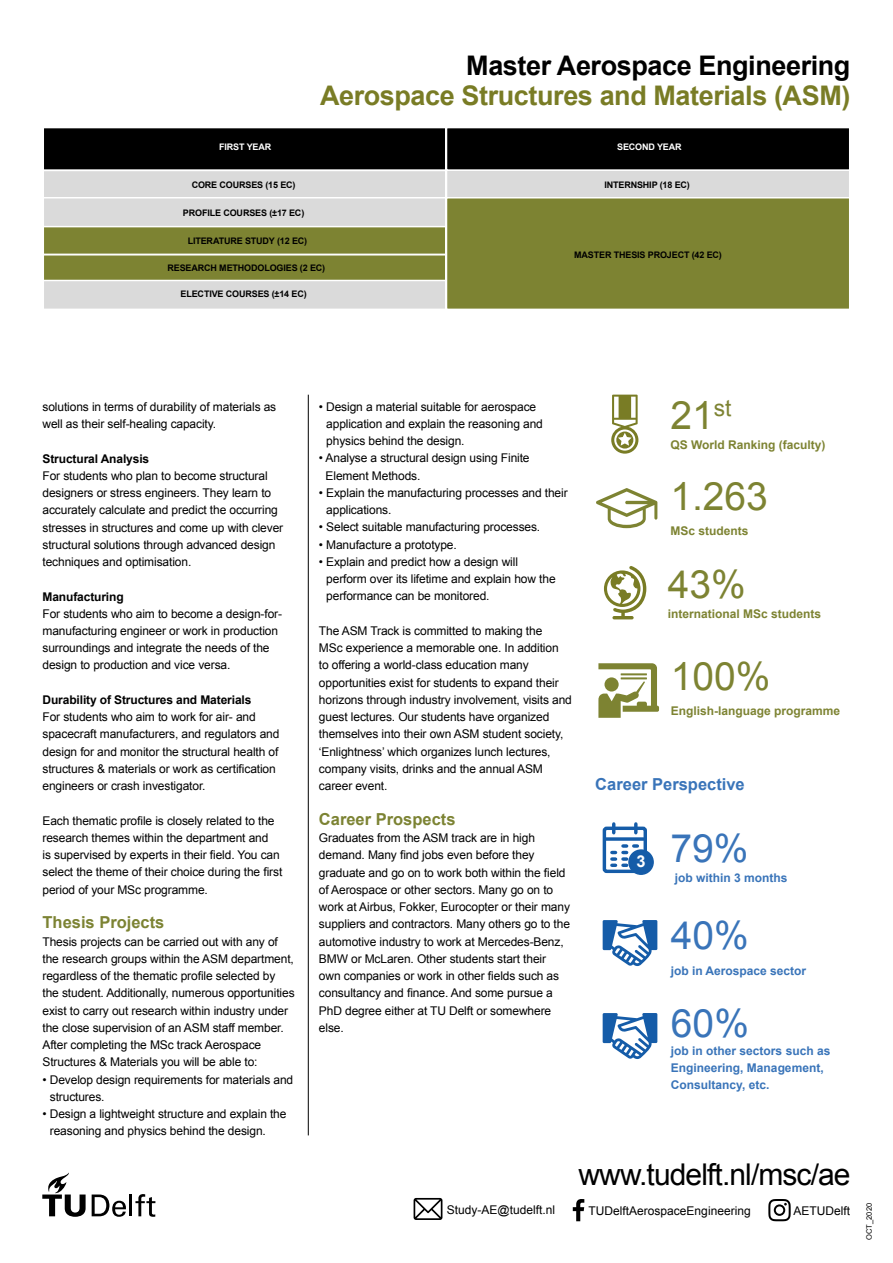
<style>
.page{position:relative;width:893px;height:1263px;background:#fff}
.page>*{position:absolute;margin:0;border:0;box-sizing:border-box;transform-origin:0 0}
.t1{font:39px "Arial";color:#7d8332}
.t2{font:39px "Arial";color:#3974b9}
.t3{font:30px "Arial";letter-spacing:-.03em;color:#000}
.t4{font:700 27px "Arial";letter-spacing:-.015em;color:#797c25}
.t5{font:700 27px "Arial";letter-spacing:-.015em;color:#000}
.t6{font:700 16.5px "Arial";color:#7c8333}
.t7{font:700 16.5px "Arial";color:#3974b9}
.t8{font:700 16.35px "Arial";color:#fff}
.t9{font:12px/17.2px "Arial";letter-spacing:-.01em;color:#000}
.t10{font:700 12px/17.2px "Arial";color:#3974b9}
.t11{font:700 12px "Arial";color:#7d8332}
.t12{font:700 12px "Arial";letter-spacing:-.01em;color:#000}
.t13{font:700 9px "Arial";letter-spacing:-.015em;color:#000}
.t14{font:700 9px "Arial";letter-spacing:-.015em;color:#fff}
.t15{font:7.5px "Arial";color:#000}
</style>
<div class="page">
<hr style="left:129px;top:1194px;width:3px;height:22px;background:#000">
<svg style="left:42px;top:1173px;width:44px;height:44px"></svg>
<svg style="left:135px;top:1194px;width:20px;height:23px"></svg>
<svg style="left:92px;top:1194px;width:34px;height:23px"></svg>
<hr style="left:308px;top:395px;width:1px;height:740px;background:#000">
<div style="left:43px;top:225px;width:403px;height:30px;background:#7d8332"></div>
<div style="left:43px;top:254px;width:403px;height:29px;background:#7d8332;border:2px solid #fff"></div>
<div style="left:43px;top:170px;width:403px;height:29px;background:#dadada"></div>
<div style="left:446px;top:169px;width:404px;height:30px;background:#dadada"></div>
<div style="left:43px;top:197px;width:403px;height:30px;background:#dadada;border:2px solid #fff"></div>
<div style="left:43px;top:280px;width:403px;height:30px;background:#dadada;border:2px solid #fff"></div>
<div style="left:446px;top:197px;width:404px;height:113px;background:#7d8332;border:2px solid #fff"></div>
<div style="left:43px;top:128px;width:403px;height:42px;background:#000"></div>
<div style="left:43px;top:127px;width:403px;height:44px;border:2px solid #fff"></div>
<div style="left:446px;top:128px;width:404px;height:42px;background:#000"></div>
<div style="left:446px;top:127px;width:404px;height:44px;border:2px solid #fff"></div>
<svg style="left:604px;top:566px;width:42px;height:53px"></svg>
<svg style="left:611px;top:395px;width:27px;height:59px"></svg>
<svg style="left:596px;top:488px;width:61px;height:40px"></svg>
<svg style="left:598px;top:663px;width:61px;height:55px"></svg>
<svg style="left:573px;top:1199px;width:11px;height:22px"></svg>
<svg style="left:768px;top:1199px;width:23px;height:22px"></svg>
<svg style="left:414px;top:1198px;width:28px;height:22px"></svg>
<svg style="left:603px;top:920px;width:54px;height:46px"></svg>
<div style="left:603px;top:826px;width:44px;height:47px;border:3px solid #155ca8;border-radius:2px"></div>
<svg style="left:612px;top:824px;width:3px;height:9px"></svg>
<svg style="left:634px;top:824px;width:4px;height:9px"></svg>
<svg style="left:606px;top:837px;width:37px;height:4px"></svg>
<svg style="left:612px;top:851px;width:4px;height:16px"></svg>
<svg style="left:623px;top:844px;width:4px;height:23px"></svg>
<svg style="left:634px;top:844px;width:3px;height:4px"></svg>
<div style="left:629px;top:850px;width:24px;height:24px;background:#155ca8;border-radius:50%"></div>
<div style="left:628px;top:849px;width:26px;height:26px;border:2px solid #155ca8;border-radius:50%"></div>
<svg style="left:603px;top:1013px;width:54px;height:46px"></svg>
<h3 class="t5" style="left:466px;top:48px;width:386px">Master Aerospace Engineering</h3>
<h3 class="t4" style="left:320px;top:78px;width:532px">Aerospace Structures and Materials (ASM)</h3>
<p class="t14" style="left:219px;top:141px;width:54px">FIRST YEAR</p>
<p class="t14" style="left:617px;top:141px;width:66px">SECOND YEAR</p>
<p class="t13" style="left:192px;top:179px;width:105px">CORE COURSES (15 EC)</p>
<p class="t13" style="left:604px;top:179px;width:87px">INTERNSHIP (18 EC)</p>
<p class="t13" style="left:183px;top:207px;width:123px">PROFILE COURSES (±17 EC)</p>
<p class="t13" style="left:188px;top:235px;width:121px">LITERATURE STUDY (12 EC)</p>
<p class="t13" style="left:168px;top:262px;width:159px">RESEARCH METHODOLOGIES (2 EC)</p>
<p class="t13" style="left:181px;top:288px;width:128px">ELECTIVE COURSES (±14 EC)</p>
<p class="t13" style="left:574px;top:249px;width:149px">MASTER THESIS PROJECT (42 EC)</p>
<p class="t9" style="left:43px;top:398px;width:235px">solutions in terms of durability of materials as well as their self-healing capacity.</p>
<p class="t12" style="left:43px;top:450px;width:108px">Structural Analysis</p>
<p class="t9" style="left:43px;top:467px;width:242px">For students who plan to become structural designers or stress engineers. They learn to accurately calculate and predict the occurring stresses in structures and come up with clever structural solutions through advanced design techniques and optimisation.</p>
<p class="t12" style="left:43px;top:588px;width:83px">Manufacturing</p>
<p class="t9" style="left:43px;top:605px;width:241px">For students who aim to become a design-for&shy;manufacturing engineer or work in production surroundings and integrate the needs of the design to production and vice versa.</p>
<p class="t12" style="left:43px;top:692px;width:210px">Durability of Structures and Materials</p>
<p class="t9" style="left:43px;top:708px;width:238px">For students who aim to work for air- and spacecraft manufacturers, and regulators and design for and monitor the structural health of structures &amp; materials or work as certification engineers or crash investigator.</p>
<p class="t9" style="left:43px;top:812px;width:241px">Each thematic profile is closely related to the research themes within the department and<br>is supervised by experts in their field. You can select the theme of their choice during the first period of your MSc programme.</p>
<h3 class="t6" style="left:43px;top:912px;width:123px">Thesis Projects</h3>
<p class="t9" style="left:43px;top:933px;width:254px">Thesis projects can be carried out with any of the research groups within the ASM department, regardless of the thematic profile selected by the student. Additionally, numerous opportunities exist to carry out research within industry under the close supervision of an ASM staff member.<br>After completing the MSc track Aerospace Structures &amp; Materials you will be able to:</p>
<p class="t9" style="left:50px;top:1071px;width:245px;text-indent:-7px">• Develop design requirements for materials and structures.</p>
<p class="t9" style="left:50px;top:1105px;width:238px;text-indent:-7px">• Design a lightweight structure and explain the reasoning and physics behind the design.</p>
<p class="t9" style="left:326px;top:398px;width:218px;text-indent:-7px">• Design a material suitable for aerospace application and explain the reasoning and physics behind the design.</p>
<p class="t9" style="left:326px;top:450px;width:206px;text-indent:-7px">• Analyse a structural design using Finite<br>Element Methods.</p>
<p class="t9" style="left:326px;top:484px;width:243px;text-indent:-7px">• Explain the manufacturing processes and their applications.</p>
<p class="t9" style="left:319px;top:519px;width:223px">• Select suitable manufacturing processes.</p>
<p class="t9" style="left:319px;top:536px;width:139px">• Manufacture a prototype.</p>
<p class="t9" style="left:326px;top:553px;width:231px;text-indent:-7px">• Explain and predict how a design will perform over its lifetime and explain how the performance can be monitored.</p>
<p class="t9" style="left:319px;top:622px;width:255px">The ASM Track is committed to making the<br>MSc experience a memorable one. In addition<br>to offering a world-class education many opportunities exist for students to expand their horizons through industry involvement, visits and guest lectures. Our students have organized themselves into their own ASM student society, ‘Enlightness’ which organizes lunch lectures, company visits, drinks and the annual ASM career event.</p>
<h3 class="t6" style="left:319px;top:808px;width:138px">Career Prospects</h3>
<p class="t9" style="left:319px;top:829px;width:253px">Graduates from the ASM track are in high demand. Many find jobs even before they graduate and go on to work both within the field of Aerospace or other sectors. Many go on to work at Airbus, Fokker, Eurocopter or their many suppliers and contractors. Many others go to the automotive industry to work at Mercedes-Benz, BMW or McLaren. Other students start their own companies or work in other fields such as consultancy and finance. And some pursue a PhD degree either at TU Delft or somewhere else.</p>
<h1 class="t1" style="left:670px;top:390px;width:63px">21<sup>st</sup></h1>
<p class="t11" style="left:670px;top:437px;width:157px">QS World Ranking (faculty)</p>
<h1 class="t1" style="left:670px;top:470px;width:99px">1.263</h1>
<p class="t11" style="left:670px;top:523px;width:80px">MSc students</p>
<h1 class="t1" style="left:668px;top:559px;width:80px">43%</h1>
<p class="t11" style="left:668px;top:606px;width:155px">international MSc students</p>
<h1 class="t1" style="left:671px;top:651px;width:101px">100%</h1>
<p class="t11" style="left:671px;top:703px;width:171px">English-language programme</p>
<h3 class="t7" style="left:595px;top:774px;width:151px">Career Perspective</h3>
<h3 class="t8" style="left:636px;top:851px;width:11px">3</h3>
<h1 class="t2" style="left:671px;top:823px;width:80px">79%</h1>
<p class="t10" style="left:675px;top:869px;width:114px">job within 3 months</p>
<h1 class="t2" style="left:671px;top:910px;width:80px">40%</h1>
<p class="t10" style="left:671px;top:962px;width:137px">job in Aerospace sector</p>
<h1 class="t2" style="left:671px;top:998px;width:80px">60%</h1>
<p class="t10" style="left:671px;top:1042px;width:161px">job in other sectors such as<br>Engineering, Management,<br>Consultancy, etc.</p>
<h2 class="t3" style="left:578px;top:1155px;width:274px">www.tudelft.nl/msc/ae</h2>
<p class="t9" style="left:447px;top:1202px;width:110px">Study-AE@tudelft.nl</p>
<p class="t9" style="left:589px;top:1202px;width:164px">TUDelftAerospaceEngineering</p>
<p class="t9" style="left:793px;top:1202px;width:58px">AETUDelft</p>
<p class="t15" style="left:864px;top:1240px;width:38px;rotate:-90deg">OCT_2020</p>
</div>
